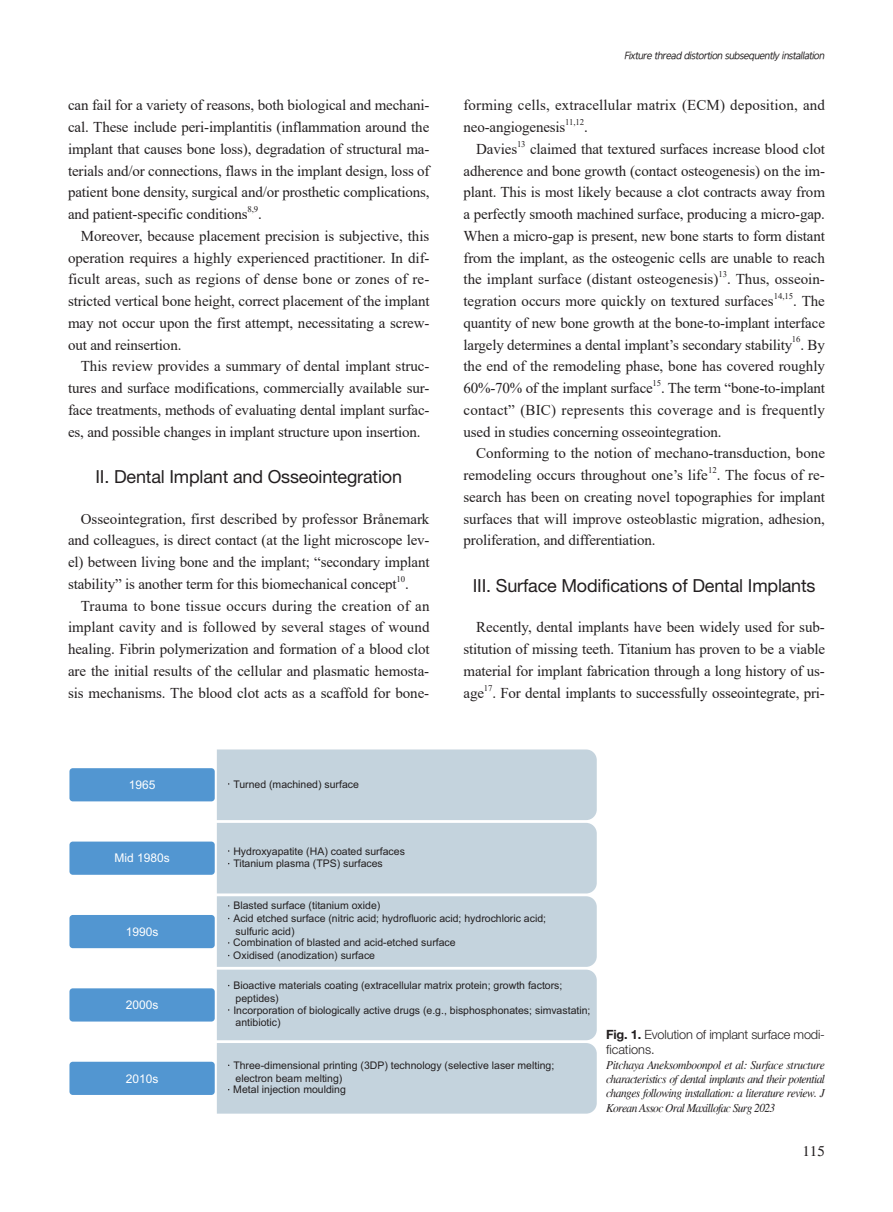
<style>
.page{position:relative;width:893px;height:1212px;background:#fff}
.page>*{position:absolute;margin:0;border:0;box-sizing:border-box;transform-origin:0 0}
.t1{font:18px "Helvetica Neue LT Pro";letter-spacing:-.01em;color:#231f20}
.t2{font:15px/21.8px "Times New Roman";letter-spacing:-.01em;color:#231f20;text-align:justify}
.t3{font:15px/21.8px "Times New Roman";letter-spacing:.01em;color:#231f20}
.t4{font:15px "Times New Roman";letter-spacing:.015em;color:#231f20}
.t5{font:15px "Times";color:#231f20}
.t6{font:300 12.75px/15.3px "Helvetica Neue LT Pro";letter-spacing:-.015em;color:#231f20}
.t7{font:italic 12px/14.4px "Times";letter-spacing:-.05em;color:#231f20;text-align:justify;scale:.95 1}
.t8{font:12px "Arial";color:#fff}
.t9{font:10.5px/12.5px "Arial";color:#231f20}
.t10{font:italic 10.5px "Bareun Dotum 1";color:#231f20;scale:.9 1}
.t11{font:8.7px "Times New Roman";letter-spacing:-.01em;color:#231f20}
.s1{font-weight:700}
</style>
<div class="page">
<div style="left:69px;top:768px;width:146px;height:33px;background:#5296d1;border-radius:3px"></div>
<div style="left:69px;top:841px;width:146px;height:34px;background:#5296d1;border-radius:3px"></div>
<div style="left:69px;top:915px;width:146px;height:33px;background:#5296d1;border-radius:3px"></div>
<div style="left:69px;top:988px;width:146px;height:33px;background:#5296d1;border-radius:3px"></div>
<div style="left:69px;top:1062px;width:146px;height:33px;background:#5296d1;border-radius:3px"></div>
<div style="left:217px;top:749px;width:380px;height:364px;background:#c4d3dd"></div>
<p class="t2" style="left:68px;top:94px;width:363px">can fail for a variety of reasons, both biological and mechani&shy;cal. These include peri-implantitis (inflammation around the implant that causes bone loss), degradation of structural ma&shy;terials and/or connections, flaws in the implant design, loss of patient bone density, surgical and/or prosthetic complications, and patient-specific conditions</p>
<p class="t11" style="left:247px;top:203px;width:12px">8,9</p>
<p class="t2" style="left:258px;top:203px;width:5px">.</p>
<p class="t2" style="left:81px;top:224px;width:350px">Moreover, because placement precision is subjective, this</p>
<p class="t2" style="left:68px;top:246px;width:363px">operation requires a highly experienced practitioner. In dif-</p>
<p class="t2" style="left:68px;top:268px;width:363px">ficult areas, such as regions of dense bone or zones of re-</p>
<p class="t2" style="left:68px;top:290px;width:363px">stricted vertical bone height, correct placement of the implant</p>
<p class="t2" style="left:68px;top:311px;width:363px">may not occur upon the first attempt, necessitating a screw-</p>
<p class="t2" style="left:68px;top:333px;width:115px">out and reinsertion.</p>
<p class="t2" style="left:81px;top:355px;width:350px">This review provides a summary of dental implant struc-</p>
<p class="t2" style="left:68px;top:377px;width:363px">tures and surface modifications, commercially available sur-</p>
<p class="t2" style="left:68px;top:398px;width:363px">face treatments, methods of evaluating dental implant surfac-</p>
<p class="t2" style="left:68px;top:420px;width:354px">es, and possible changes in implant structure upon insertion.</p>
<p class="t1" style="left:95px;top:466px;width:308px">II. Dental Implant and Osseointegration</p>
<p class="t2" style="left:68px;top:507px;width:363px;text-indent:13px">Osseointegration, first described by professor Brånemark and colleagues, is direct contact (at the light microscope lev&shy;el) between living bone and the implant; “secondary implant stability” is another term for this biomechanical concept</p>
<p class="t11" style="left:396px;top:573px;width:10px">10</p>
<p class="t2" style="left:405px;top:572px;width:5px">.</p>
<p class="t4" style="left:81px;top:595px;width:350px">Trauma to bone tissue occurs during the creation of an</p>
<p class="t2" style="left:68px;top:616px;width:363px">implant cavity and is followed by several stages of wound</p>
<p class="t2" style="left:68px;top:638px;width:363px">healing. Fibrin polymerization and formation of a blood clot</p>
<p class="t2" style="left:68px;top:659px;width:363px">are the initial results of the cellular and plasmatic hemosta-</p>
<p class="t2" style="left:68px;top:681px;width:363px">sis mechanisms. The blood clot acts as a scaffold for bone-</p>
<p class="t8" style="left:129px;top:780px;width:28px">1965</p>
<p class="t8" style="left:114px;top:854px;width:57px">Mid 1980s</p>
<p class="t9" style="left:233px;top:778px;width:127px">Turned (machined) surface</p>
<p class="t9" style="left:233px;top:845px;width:173px">Hydroxyapatite (HA) coated surfaces<br>Titanium plasma (TPS) surfaces</p>
<p class="t10" style="left:624px;top:51px;width:226px">Fixture thread distortion subsequently installation</p>
<p class="t3" style="left:463px;top:94px;width:363px">forming cells, extracellular matrix (ECM) deposition, and neo-angiogenesis</p>
<p class="t11" style="left:565px;top:116px;width:21px">11,12</p>
<p class="t2" style="left:584px;top:116px;width:5px">.</p>
<p class="t2" style="left:476px;top:137px;width:42px">Davies</p>
<p class="t11" style="left:517px;top:138px;width:10px">13</p>
<p class="t2" style="left:463px;top:137px;width:363px;text-indent:67px">claimed that textured surfaces increase blood clot adherence and bone growth (contact osteogenesis) on the im&shy;plant. This is most likely because a clot contracts away from a perfectly smooth machined surface, producing a micro-gap.<br>When a micro-gap is present, new bone starts to form distant from the implant, as the osteogenic cells are unable to reach the implant surface (distant osteogenesis)</p>
<p class="t11" style="left:718px;top:268px;width:10px">13</p>
<p class="t2" style="left:463px;top:268px;width:363px;text-indent:264px">. Thus, osseoin&shy;tegration occurs more quickly on textured surfaces</p>
<p class="t11" style="left:774px;top:290px;width:21px">14,15</p>
<p class="t2" style="left:463px;top:290px;width:363px;text-indent:330px">. The quantity of new bone growth at the bone-to-implant interface largely determines a dental implant’s secondary stability</p>
<p class="t11" style="left:792px;top:333px;width:10px">16</p>
<p class="t2" style="left:463px;top:333px;width:363px;text-indent:337px">. By the end of the remodeling phase, bone has covered roughly 60%-70% of the implant surface</p>
<p class="t11" style="left:653px;top:377px;width:10px">15</p>
<p class="t2" style="left:463px;top:377px;width:363px;text-indent:198px">. The term “bone-to-implant contact” (BIC) represents this coverage and is frequently used in studies concerning osseointegration.</p>
<p class="t2" style="left:463px;top:442px;width:363px;text-indent:13px">Conforming to the notion of mechano-transduction, bone remodeling occurs throughout one’s life</p>
<p class="t11" style="left:708px;top:464px;width:10px">12</p>
<p class="t2" style="left:463px;top:464px;width:363px;text-indent:253px">. The focus of re&shy;search has been on creating novel topographies for implant surfaces that will improve osteoblastic migration, adhesion, proliferation, and differentiation.</p>
<p class="t1" style="left:473px;top:575px;width:344px">III. Surface Modifications of Dental Implants</p>
<p class="t2" style="left:463px;top:616px;width:363px;text-indent:13px">Recently, dental implants have been widely used for sub&shy;stitution of missing teeth. Titanium has proven to be a viable material for implant fabrication through a long history of us&shy;age</p>
<p class="t11" style="left:484px;top:681px;width:10px">17</p>
<p class="t2" style="left:492px;top:681px;width:334px">. For dental implants to successfully osseointegrate, pri-</p>
<p class="t8" style="left:126px;top:927px;width:34px">1990s</p>
<p class="t8" style="left:126px;top:1000px;width:34px">2000s</p>
<p class="t8" style="left:126px;top:1074px;width:34px">2010s</p>
<p class="t9" style="left:233px;top:900px;width:314px">Blasted surface (titanium oxide)<br>Acid etched surface (nitric acid; hydrofluoric acid; hydrochloric acid; sulfuric acid)<br>Combination of blasted and acid-etched surface<br>Oxidised (anodization) surface</p>
<p class="t9" style="left:233px;top:980px;width:359px">Bioactive materials coating (extracellular matrix protein; growth factors; peptides)<br>Incorporation of biologically active drugs (e.g., bisphosphonates; simvastatin; antibiotic)</p>
<p class="t9" style="left:233px;top:1060px;width:322px">Three-dimensional printing (3DP) technology (selective laser melting; electron beam melting)<br>Metal injection moulding</p>
<p class="t6" style="left:606px;top:1026px;width:219px"><span class="s1">Fig. 1.</span> Evolution of implant surface modi&shy;fications.</p>
<p class="t7" style="left:606px;top:1057px;width:232px">Pitchaya Aneksomboonpol et al: Surface structure characteristics of dental implants and their potential changes following installation: a literature review. J Korean Assoc Oral Maxillofac Surg 2023</p>
<p class="t5" style="left:802px;top:1143px;width:24px">115</p>
</div>
